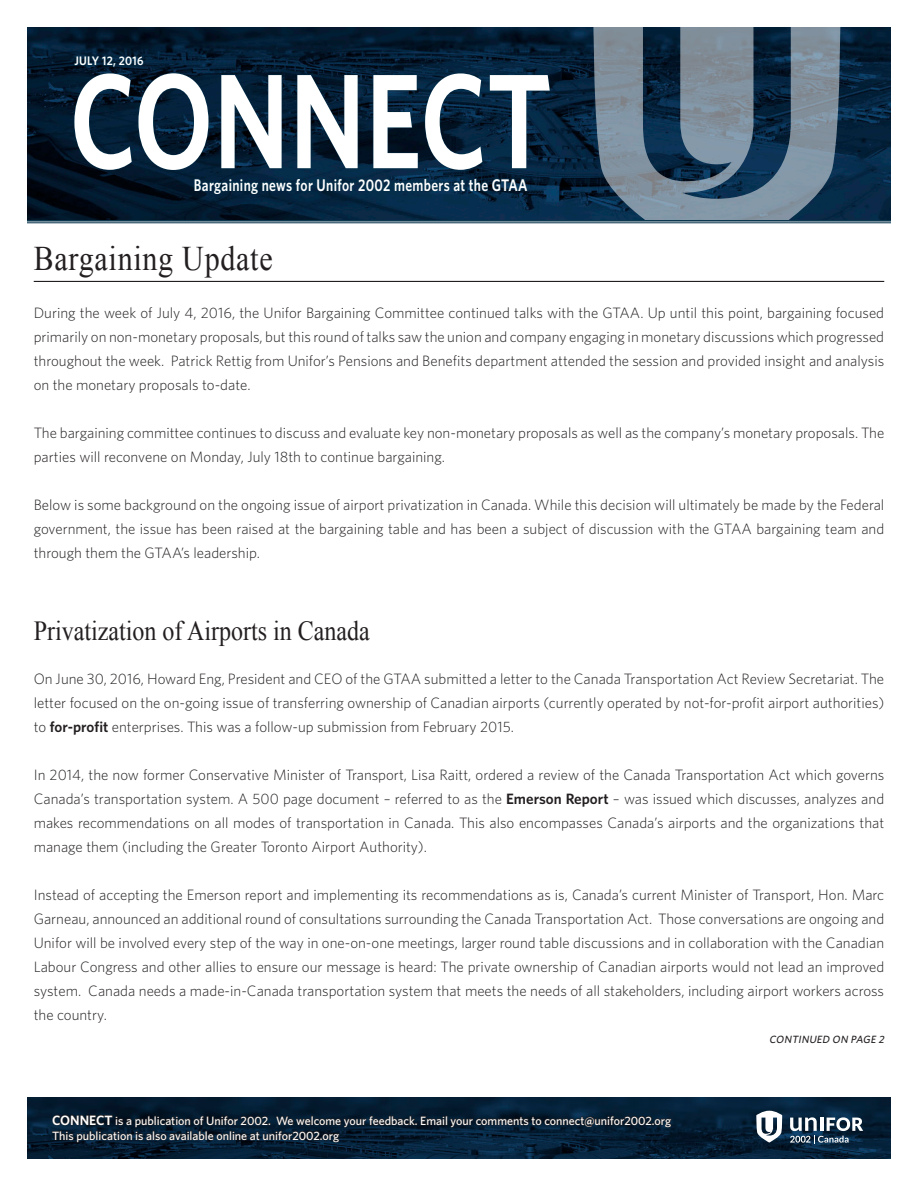
<style>
.page{position:relative;width:918px;height:1188px;background:#fff}
.page>*{position:absolute;margin:0;border:0;box-sizing:border-box;transform-origin:0 0}
.t1{font:600 135px "Whitney";letter-spacing:-.005em;color:#fff;scale:.8 1}
.t2{font:34.5px "Times New Roman";letter-spacing:.025em;color:#231f20;scale:.87 1}
.t3{font:27.6px "Times New Roman";color:#231f20;scale:.87 1}
.t4{font:600 16.8px "Whitney";letter-spacing:.025em;color:#fff;scale:.8 1}
.t5{font:300 15px/24px "Whitney";color:#231f20;text-align:justify}
.t6{font:600 12.3px "Whitney";letter-spacing:.025em;color:#fff;scale:.91 1}
.t7{font:500 12px/15px "Whitney";color:#fff}
.t8{font:italic 500 10.5px "Whitney";color:#231f20}
.s1{font-weight:600}
.s2{font-weight:600;font-size:13.5px}
</style>
<div class="page">
<img style="left:27px;top:1097px;width:864px;height:62px">
<svg style="left:756px;top:1111px;width:26px;height:32px"></svg>
<svg style="left:790px;top:1117px;width:73px;height:27px"></svg>
<svg style="left:52px;top:1114px;width:620px;height:29px;background:#0b1d2f"></svg>
<img style="left:27px;top:27px;width:864px;height:192px">
<hr style="left:34px;top:281px;width:850px;height:1px;background:#231f20">
<svg style="left:194px;top:177px;width:334px;height:17px;background:#032843"></svg>
<svg style="left:593px;top:27px;width:248px;height:193px;background:#576c7f"></svg>
<svg style="left:74px;top:56px;width:135px;height:115px;background:#021d34"></svg>
<svg style="left:221px;top:74px;width:61px;height:95px;background:#031e35"></svg>
<svg style="left:297px;top:74px;width:61px;height:95px;background:#021c32"></svg>
<svg style="left:373px;top:73px;width:110px;height:98px;background:#032039"></svg>
<svg style="left:489px;top:74px;width:62px;height:95px;background:#052641"></svg>
<svg style="left:34px;top:280px;width:241px;height:1px"></svg>
<hr style="left:27px;top:220px;width:864px;height:2px;background:#002e48">
<hr style="left:27px;top:223px;width:864px;height:1px;background:#002e48">
<p class="t6" style="left:75px;top:54px;width:77px">JULY 12, 2016</p>
<p class="t1" style="left:69px;top:40px;width:605px">CONNECT</p>
<p class="t4" style="left:194px;top:175px;width:418px">Bargaining news for Unifor 2002 members at the GTAA</p>
<p class="t2" style="left:34px;top:235px;width:276px">Bargaining Update</p>
<p class="t5" style="left:34px;top:300px;width:852px">During the week of July 4, 2016, the Unifor Bargaining Committee continued talks with the GTAA. Up until this point, bargaining focused primarily on non-monetary proposals, but this round of talks saw the union and company engaging in monetary discussions which progressed throughout the week. Patrick Rettig from Unifor’s Pensions and Benefits department attended the session and provided insight and analysis on the monetary proposals to-date.</p>
<p class="t5" style="left:34px;top:420px;width:852px">The bargaining committee continues to discuss and evaluate key non-monetary proposals as well as the company’s monetary proposals. The parties will reconvene on Monday, July 18th to continue bargaining.</p>
<p class="t5" style="left:34px;top:492px;width:852px">Below is some background on the ongoing issue of airport privatization in Canada. While this decision will ultimately be made by the Federal government, the issue has been raised at the bargaining table and has been a subject of discussion with the GTAA bargaining team and through them the GTAA’s leadership.</p>
<p class="t3" style="left:34px;top:613px;width:388px">Privatization of Airports in Canada</p>
<p class="t5" style="left:34px;top:666px;width:852px">On June 30, 2016, Howard Eng, President and CEO of the GTAA submitted a letter to the Canada Transportation Act Review Secretariat. The letter focused on the on-going issue of transferring ownership of Canadian airports (currently operated by not-for-profit airport authorities) to <span class="s1">for-profit</span> enterprises. This was a follow-up submission from February 2015.</p>
<p class="t5" style="left:34px;top:762px;width:852px">In 2014, the now former Conservative Minister of Transport, Lisa Raitt, ordered a review of the Canada Transportation Act which governs Canada’s transportation system. A 500 page document – referred to as the <span class="s1">Emerson Report</span> – was issued which discusses, analyzes and makes recommendations on all modes of transportation in Canada. This also encompasses Canada’s airports and the organizations that manage them (including the Greater Toronto Airport Authority).</p>
<p class="t5" style="left:34px;top:882px;width:852px">Instead of accepting the Emerson report and implementing its recommendations as is, Canada’s current Minister of Transport, Hon. Marc Garneau, announced an additional round of consultations surrounding the Canada Transportation Act. Those conversations are ongoing and Unifor will be involved every step of the way in one-on-one meetings, larger round table discussions and in collaboration with the Canadian Labour Congress and other allies to ensure our message is heard: The private ownership of Canadian airports would not lead an improved system. Canada needs a made-in-Canada transportation system that meets the needs of all stakeholders, including airport workers across the country.</p>
<p class="t7" style="left:52px;top:1113px;width:620px"><span class="s2">CONNECT</span> is a publication of Unifor 2002. We welcome your feedback. Email your comments to connect<span class="s1">@</span>unifor2002.org<br>This publication is also available online at unifor2002.org</p>
<p class="t8" style="left:769px;top:1033px;width:119px">CONTINUED ON PAGE 2</p>
</div>
